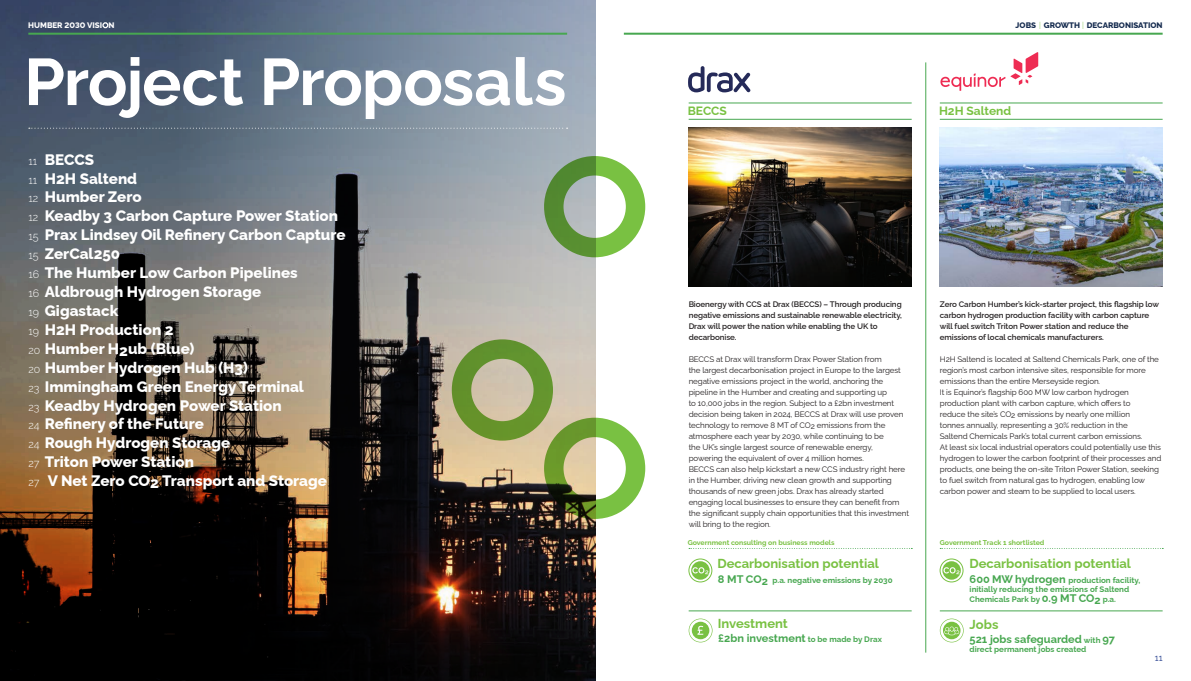
<style>
.page{position:relative;width:1191px;height:681px;background:#fff}
.page>*{position:absolute;margin:0;border:0;box-sizing:border-box;transform-origin:0 0}
.t1{font:700 65.7px "Raleway";letter-spacing:-.02em;color:#fff}
.t2{font:800 15.2px/18.9px "Raleway";color:#fff}
.t3{font:700 13px "Raleway";color:#79c142}
.t4{font:700 12px "Raleway";color:#79c142}
.t5{font:700 11px "Raleway";color:#47a750}
.t6{font:9px "Raleway";color:#253f8e}
.t7{font:8px/11px "Raleway";letter-spacing:-.01em;color:#231f20}
.t8{font:600 8px/11px "Raleway";letter-spacing:-.01em;color:#231f20}
.t9{font:700 8px/9.7px "Raleway";color:#47a750}
.t10{font:800 8px "Raleway";color:#142a4e}
.t11{font:800 8px "Raleway";color:#fff}
.t12{font:700 7px "Raleway";color:#79c142}
.s1{font-weight:300;color:#79c142}
.s2{font-weight:300;font-size:10.7px}
.s3{font-size:11px}
.s4{font-size:8px}
</style>
<div class="page">
<img style="left:0;top:0;width:595px;height:680px">
<hr style="left:688px;top:103px;width:223px;height:1px;background:#47a750">
<hr style="left:939px;top:103px;width:223px;height:1px;background:#47a750">
<hr style="left:688px;top:119px;width:223px;height:1px;background:#47a750">
<hr style="left:939px;top:119px;width:223px;height:1px;background:#47a750">
<hr style="left:925px;top:62px;width:1px;height:590px;background:#47a750">
<img style="left:688px;top:128px;width:223px;height:158px">
<img style="left:939px;top:128px;width:223px;height:158px">
<svg style="left:688px;top:66px;width:62px;height:26px"></svg>
<div style="left:452px;top:339px;width:101px;height:101px;border:19px solid #79c142;border-radius:50%"></div>
<div style="left:544px;top:417px;width:101px;height:101px;border:19px solid #79c142;border-radius:50%"></div>
<svg style="left:940px;top:52px;width:98px;height:39px"></svg>
<hr style="left:939px;top:610px;width:223px;height:1px;background:#47a750">
<hr style="left:688px;top:610px;width:223px;height:1px;background:#47a750">
<svg style="left:689px;top:548px;width:223px;height:1px"></svg>
<svg style="left:940px;top:548px;width:223px;height:1px"></svg>
<div style="left:939px;top:558px;width:24px;height:24px;border:1px solid #79c142;border-radius:50%"></div>
<svg style="left:942px;top:561px;width:18px;height:18px"></svg>
<div style="left:688px;top:558px;width:24px;height:24px;border:1px solid #79c142;border-radius:50%"></div>
<svg style="left:691px;top:561px;width:18px;height:18px"></svg>
<hr style="left:28px;top:33px;width:539px;height:2px;background:#47a750">
<hr style="left:624px;top:33px;width:538px;height:2px;background:#47a750">
<svg style="left:102px;top:22px;width:6px;height:6px"></svg>
<div style="left:544px;top:156px;width:101px;height:101px;border:19px solid #79c142;border-radius:50%"></div>
<svg style="left:29px;top:128px;width:538px;height:1px"></svg>
<svg style="left:939px;top:618px;width:24px;height:24px"></svg>
<svg style="left:688px;top:618px;width:24px;height:24px"></svg>
<p class="t11" style="left:28px;top:19px;width:88px">HUMBER 2030 VISI N</p>
<p class="t10" style="left:1015px;top:19px;width:148px">JOBS <span class="s1">|</span> GROWTH <span class="s1">|</span> DECARBONISATION</p>
<p class="t1" style="left:24px;top:29px;width:544px">Project Proposals</p>
<p class="t2" style="left:28px;top:148px;width:67px"><span class="s2">11</span> BECCS</p>
<p class="t2" style="left:28px;top:167px;width:110px"><span class="s2">11</span> H2H Saltend</p>
<p class="t2" style="left:28px;top:186px;width:115px"><span class="s2">12</span> Humber Zero</p>
<p class="t2" style="left:28px;top:205px;width:311px"><span class="s2">12</span> Keadby 3 Carbon Capture Power Station</p>
<p class="t2" style="left:28px;top:224px;width:319px"><span class="s2">15</span> Prax Lindsey Oil Refinery Carbon Capture</p>
<p class="t2" style="left:28px;top:242px;width:271px"><span class="s2">15</span> ZerCal250<br><span class="s2">16</span> The Humber Low Carbon Pipelines</p>
<p class="t2" style="left:28px;top:280px;width:234px"><span class="s2">16</span> Aldbrough Hydrogen Storage</p>
<p class="t2" style="left:28px;top:299px;width:91px"><span class="s2">19</span> Gigastack</p>
<p class="t2" style="left:28px;top:318px;width:147px"><span class="s2">19</span> H2H Production 2</p>
<p class="t2" style="left:28px;top:337px;width:277px"><span class="s2">20</span> Humber H2ub (Blue)<br><span class="s2">20</span> Humber Hydrogen Hub (H3)<br><span class="s2">23</span> Immingham Green Energy Terminal</p>
<p class="t2" style="left:28px;top:394px;width:255px"><span class="s2">23</span> Keadby Hydrogen Power Station</p>
<p class="t2" style="left:28px;top:413px;width:177px"><span class="s2">24</span> Refinery of the Future</p>
<p class="t2" style="left:28px;top:431px;width:203px"><span class="s2">24</span> Rough Hydrogen Storage</p>
<p class="t2" style="left:28px;top:450px;width:167px"><span class="s2">27</span> Triton Power Station</p>
<p class="t2" style="left:28px;top:469px;width:300px"><span class="s2">27</span> V Net Zero CO2 Transport and Storage</p>
<p class="t4" style="left:688px;top:101px;width:40px">BECCS</p>
<p class="t4" style="left:939px;top:101px;width:74px">H2H Saltend</p>
<p class="t8" style="left:688px;top:297px;width:215px">Bioenergy with CCS at Drax (BECCS) – Through producing negative emissions and sustainable renewable electricity, Drax will power the nation while enabling the UK to decarbonise.</p>
<p class="t7" style="left:688px;top:352px;width:195px">BECCS at Drax will transform Drax Power Station from</p>
<p class="t7" style="left:688px;top:363px;width:214px">the largest decarbonisation project in Europe to the largest negative emissions project in the world, anchoring the pipeline in the Humber and creating and supporting up</p>
<p class="t7" style="left:688px;top:396px;width:216px">to 10,000 jobs in the region. Subject to a £2bn investment decision being taken in 2024, BECCS at Drax will use proven technology to remove 8 MT of CO2 emissions from the atmosphere each year by 2030, while continuing to be</p>
<p class="t7" style="left:688px;top:440px;width:186px">the UK’s single largest source of renewable energy,</p>
<p class="t7" style="left:688px;top:451px;width:177px">powering the equivalent of over 4 million homes.</p>
<p class="t7" style="left:688px;top:462px;width:222px">BECCS can also help kickstart a new CCS industry right here in the Humber, driving new clean growth and supporting thousands of new green jobs. Drax has already started engaging local businesses to ensure they can benefit from the significant supply chain opportunities that this investment will bring to the region.</p>
<p class="t8" style="left:939px;top:297px;width:221px">Zero Carbon Humber’s kick-starter project, this flagship low carbon hydrogen production facility with carbon capture will fuel switch Triton Power station and reduce the emissions of local chemicals manufacturers.</p>
<p class="t7" style="left:939px;top:352px;width:221px">H2H Saltend is located at Saltend Chemicals Park, one of the region’s most carbon intensive sites, responsible for more emissions than the entire Merseyside region.</p>
<p class="t7" style="left:939px;top:385px;width:192px">It is Equinor’s flagship 600 MW low carbon hydrogen production plant with carbon capture, which offers to</p>
<p class="t7" style="left:939px;top:407px;width:192px">reduce the site’s CO2 emissions by nearly one million</p>
<p class="t7" style="left:939px;top:418px;width:189px">tonnes annually, representing a 30% reduction in the</p>
<p class="t7" style="left:939px;top:429px;width:204px">Saltend Chemicals Park’s total current carbon emissions.</p>
<p class="t7" style="left:939px;top:440px;width:223px">At least six local industrial operators could potentially use this hydrogen to lower the carbon footprint of their processes and products, one being the on-site Triton Power Station, seeking to fuel switch from natural gas to hydrogen, enabling low carbon power and steam to be supplied to local users.</p>
<p class="t12" style="left:687px;top:537px;width:148px">Government consulting on business models</p>
<p class="t12" style="left:939px;top:537px;width:106px">Government Track 1 shortlisted</p>
<p class="t3" style="left:717px;top:553px;width:163px">Decarbonisation potential</p>
<p class="t3" style="left:969px;top:553px;width:163px">Decarbonisation potential</p>
<p class="t9" style="left:718px;top:573px;width:176px"><span class="s3">8 MT CO2</span> p.a. negative emissions by 2030</p>
<p class="t9" style="left:969px;top:573px;width:172px"><span class="s3">600 MW hydrogen</span> production facility, initially reducing the emissions of Saltend<br>Chemicals Park by <span class="s3">0.9 MT CO2</span> p.a.</p>
<p class="t5" style="left:718px;top:629px;width:165px">£2bn investment <span class="s4">to be made by Drax</span></p>
<p class="t5" style="left:969px;top:629px;width:147px">521 jobs safeguarded <span class="s4">with</span> 97</p>
<p class="t9" style="left:969px;top:643px;width:118px">direct permanent jobs created</p>
<p class="t3" style="left:717px;top:613px;width:72px">Investment</p>
<p class="t3" style="left:969px;top:613px;width:30px">Jobs</p>
<p class="t6" style="left:1154px;top:650px;width:9px">11</p>
</div>
